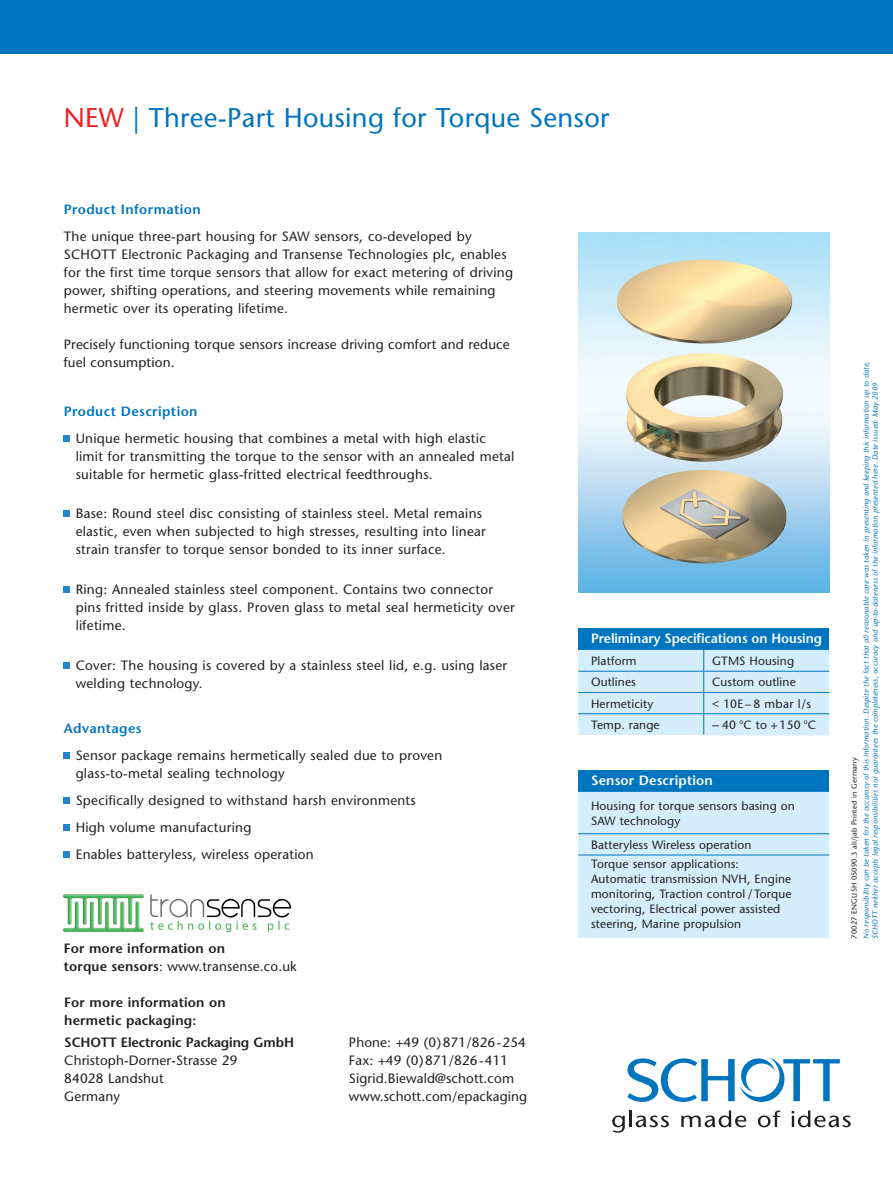
<style>
.page{position:relative;width:893px;height:1191px;background:#fff}
.page>*{position:absolute;margin:0;border:0;box-sizing:border-box;transform-origin:0 0}
.t1{font:27px "Stone Sans";letter-spacing:.01em;color:#0075bf}
.t2{font:13.5px/18px "Stone Sans";letter-spacing:.02em;color:#231f20}
.t3{font:600 13.5px/18px "Stone Sans";letter-spacing:.01em;color:#231f20}
.t4{font:600 13.5px "Stone Sans";letter-spacing:.03em;color:#0075bf}
.t5{font:600 13.5px "Stone Sans";letter-spacing:-.01em;color:#fff}
.t6{font:600 13.5px "Stone Sans";letter-spacing:-.01em;color:#231f20}
.t7{font:600 13.5px "Stone Sans";letter-spacing:.01em;color:#fff}
.t8{font:12px/15px "Stone Sans";letter-spacing:.01em;color:#231f20}
.t9{font:italic 7.5px/9px "Stone Sans";letter-spacing:.02em;color:#0075bf}
.t10{font:7.5px "Stone Sans";letter-spacing:.02em;color:#231f20}
.s1{color:#ee1d23}
.s2{font-weight:400}
.s3{font-size:13.5px}
</style>
<div class="page">
<div style="left:0;top:0;width:893px;height:53px;background:#0075bf"></div>
<img style="left:578px;top:232px;width:251px;height:360px">
<svg style="left:627px;top:1057px;width:213px;height:45px"></svg>
<svg style="left:612px;top:1115px;width:13px;height:17px"></svg>
<hr style="left:629px;top:1110px;width:3px;height:17px;background:#231f20">
<svg style="left:636px;top:1115px;width:33px;height:12px"></svg>
<svg style="left:681px;top:1110px;width:65px;height:17px"></svg>
<svg style="left:758px;top:1110px;width:23px;height:17px"></svg>
<svg style="left:791px;top:1110px;width:60px;height:17px"></svg>
<svg style="left:64px;top:435px;width:6px;height:6px"></svg>
<svg style="left:64px;top:511px;width:6px;height:6px"></svg>
<svg style="left:64px;top:586px;width:6px;height:6px"></svg>
<svg style="left:64px;top:662px;width:6px;height:6px"></svg>
<svg style="left:64px;top:753px;width:6px;height:6px"></svg>
<svg style="left:64px;top:798px;width:6px;height:6px"></svg>
<svg style="left:64px;top:825px;width:6px;height:6px"></svg>
<svg style="left:64px;top:852px;width:6px;height:6px"></svg>
<div style="left:578px;top:628px;width:251px;height:22px;background:#0075bf"></div>
<div style="left:578px;top:650px;width:251px;height:85px;background:#d4effb"></div>
<hr style="left:578px;top:692px;width:126px;height:1px;background:#0075bf">
<hr style="left:704px;top:692px;width:125px;height:1px;background:#0075bf">
<hr style="left:578px;top:713px;width:126px;height:1px;background:#0075bf">
<hr style="left:704px;top:713px;width:125px;height:1px;background:#0075bf">
<hr style="left:703px;top:734px;width:126px;height:1px;background:#d4effb">
<div style="left:578px;top:770px;width:251px;height:22px;background:#0075bf"></div>
<div style="left:578px;top:792px;width:251px;height:146px;background:#d4effb"></div>
<hr style="left:578px;top:833px;width:251px;height:1px;background:#0075bf">
<hr style="left:578px;top:854px;width:251px;height:1px;background:#0075bf">
<img style="left:63px;top:894px;width:229px;height:39px">
<h1 class="t1" style="left:64px;top:101px;width:547px"><span class="s1">NEW</span> | Three-Part Housing for Torque Sensor</h1>
<p class="t4" style="left:64px;top:201px;width:138px">Product Information</p>
<p class="t2" style="left:64px;top:228px;width:451px">The unique three-part housing for SAW sensors, co-developed by SCHOTT Electronic Packaging and Transense Technologies plc, enables for the first time torque sensors that allow for exact metering of driving power, shifting operations, and steering movements while remaining hermetic over its operating lifetime.</p>
<p class="t2" style="left:64px;top:336px;width:447px">Precisely functioning torque sensors increase driving comfort and reduce fuel consumption.</p>
<p class="t4" style="left:64px;top:403px;width:135px">Product Description</p>
<p class="t2" style="left:76px;top:429px;width:440px">Unique hermetic housing that combines a metal with high elastic limit for transmitting the torque to the sensor with an annealed metal suitable for hermetic glass-fritted electrical feedthroughs.</p>
<p class="t2" style="left:76px;top:505px;width:412px">Base: Round steel disc consisting of stainless steel. Metal remains elastic, even when subjected to high stresses, resulting into linear strain transfer to torque sensor bonded to its inner surface.</p>
<p class="t2" style="left:76px;top:580px;width:441px">Ring: Annealed stainless steel component. Contains two connector pins fritted inside by glass. Proven glass to metal seal hermeticity over lifetime.</p>
<p class="t2" style="left:76px;top:656px;width:433px">Cover: The housing is covered by a stainless steel lid, e.g. using laser welding technology.</p>
<p class="t4" style="left:64px;top:720px;width:79px">Advantages</p>
<p class="t2" style="left:76px;top:746px;width:368px">Sensor package remains hermetically sealed due to proven glass-to-metal sealing technology</p>
<p class="t2" style="left:76px;top:787px;width:342px;line-height:27px">Specifically designed to withstand harsh environments<br>High volume manufacturing<br>Enables batteryless, wireless operation</p>
<p class="t3" style="left:64px;top:939px;width:234px">For more information on<br>torque sensors<span class="s2">: www.transense.co.uk</span></p>
<p class="t3" style="left:64px;top:992px;width:163px">For more information on hermetic packaging:</p>
<p class="t6" style="left:64px;top:1034px;width:231px">SCHOTT Electronic Packaging GmbH</p>
<p class="t2" style="left:64px;top:1051px;width:175px">Christoph-Dorner-Strasse 29<br>84028 Landshut<br>Germany</p>
<p class="t2" style="left:349px;top:1033px;width:180px">Phone: +49 (0)871/826-254<br>Fax: +49 (0)871/826-411<br>Sigrid.Biewald@schott.com www.schott.com/epackaging</p>
<p class="t5" style="left:591px;top:630px;width:232px">Preliminary Specifications on Housing</p>
<p class="t8" style="left:591px;top:653px;width:47px">Platform</p>
<p class="t8" style="left:712px;top:653px;width:83px">GTMS Housing</p>
<p class="t8" style="left:591px;top:674px;width:46px">Outlines</p>
<p class="t8" style="left:712px;top:674px;width:85px">Custom outline</p>
<p class="t8" style="left:591px;top:696px;width:64px">Hermeticity</p>
<p class="t8" style="left:712px;top:696px;width:100px">&lt; 10E – 8 mbar l/s</p>
<p class="t8" style="left:591px;top:717px;width:70px">Temp. range</p>
<p class="t8" style="left:712px;top:718px;width:105px"><span class="s3">–</span> 40 °C to + 150 °C</p>
<p class="t7" style="left:591px;top:772px;width:123px">Sensor Description</p>
<p class="t8" style="left:591px;top:798px;width:205px">Housing for torque sensors basing on<br>SAW technology</p>
<p class="t8" style="left:591px;top:835px;width:162px;line-height:19.4px">Batteryless Wireless operation<br>Torque sensor applications:</p>
<p class="t8" style="left:591px;top:871px;width:202px">Automatic transmission NVH, Engine monitoring, Traction control / Torque vectoring, Electrical power assisted steering, Marine propulsion</p>
<p class="t9" style="left:862px;top:938px;width:579px;rotate:-90deg">No responsibility can be taken for the accuracy of this information. Despite the fact that all reasonable care was taken in presenting and keeping this information up to date,<br>SCHOTT neither accepts legal responsibilities nor guarantees the completeness, accuracy and up-to-dateness of the information presented here. Date issued: May 2009</p>
<p class="t10" style="left:850px;top:938px;width:183px;rotate:-90deg">70027 ENGLISH 05090.3 ali/jab Printed in Germany</p>
</div>
